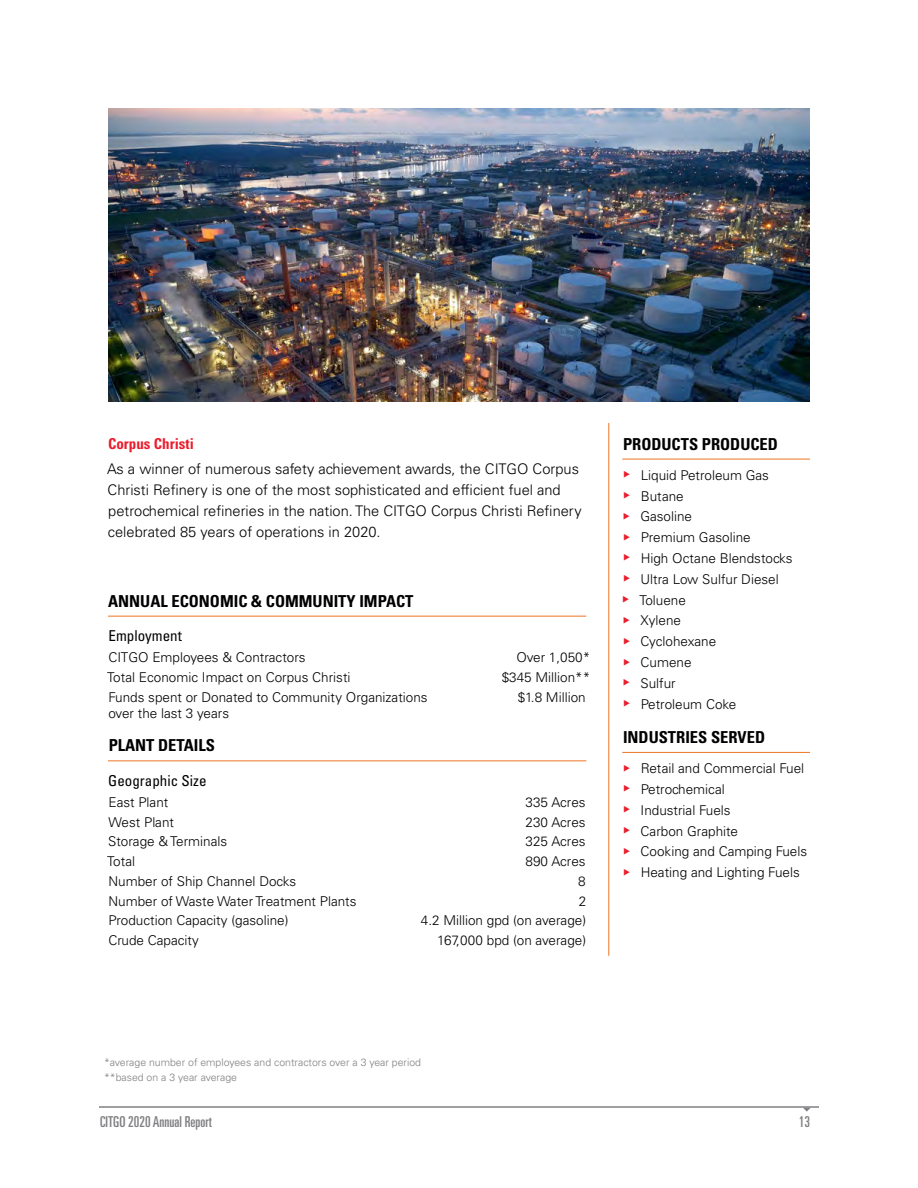
<style>
.page{position:relative;width:918px;height:1188px;background:#fff}
.page>*{position:absolute;margin:0;border:0;box-sizing:border-box;transform-origin:0 0}
.t1{font:700 condensed 16.5px "Univers LT Std";color:#000}
.t2{font:condensed 15px "Univers LT Std";color:#000}
.t3{font:ultra-condensed 15px "Univers LT Std";color:#807f83}
.t4{font:700 condensed 15px "Univers LT Std";color:#eb1d2d}
.t5{font:300 14.7px/21px "Univers LT Std";color:#000}
.t6{font:300 13.5px/20.9px "Univers LT Std";color:#000}
.t7{font:300 10.5px/15px "Univers LT Std";color:#807f83}
</style>
<div class="page">
<img style="left:108px;top:108px;width:702px;height:294px">
<hr style="left:108px;top:616px;width:478px;height:1px;background:#ed7624">
<hr style="left:108px;top:760px;width:478px;height:1px;background:#ed7624">
<hr style="left:622px;top:459px;width:188px;height:1px;background:#ed7624">
<hr style="left:622px;top:752px;width:188px;height:1px;background:#ed7624">
<hr style="left:608px;top:423px;width:1px;height:533px;background:#ed7624">
<hr style="left:99px;top:1106px;width:720px;height:2px;background:#807f83">
<svg style="left:803px;top:1108px;width:8px;height:4px"></svg>
<p class="t4" style="left:108px;top:434px;width:87px">Corpus Christi</p>
<p class="t5" style="left:107px;top:458px;width:476px">As a winner of numerous safety achievement awards, the CITGO Corpus Christi Refinery is one of the most sophisticated and efficient fuel and petrochemical refineries in the nation. The CITGO Corpus Christi Refinery celebrated 85 years of operations in 2020.</p>
<p class="t1" style="left:108px;top:591px;width:307px">ANNUAL ECONOMIC &amp; COMMUNITY IMPACT</p>
<p class="t2" style="left:109px;top:626px;width:75px">Employment</p>
<p class="t6" style="left:108px;top:647px;width:199px">CITGO Employees &amp; Contractors</p>
<p class="t6" style="left:516px;top:647px;width:75px">Over 1,050*</p>
<p class="t6" style="left:107px;top:667px;width:245px">Total Economic Impact on Corpus Christi</p>
<p class="t6" style="left:502px;top:667px;width:90px">$345 Million**</p>
<p class="t6" style="left:109px;top:687px;width:321px">Funds spent or Donated to Community Organizations</p>
<p class="t6" style="left:518px;top:687px;width:69px">$1.8 Million</p>
<p class="t6" style="left:108px;top:703px;width:122px">over the last 3 years</p>
<p class="t1" style="left:109px;top:735px;width:108px">PLANT DETAILS</p>
<p class="t2" style="left:108px;top:771px;width:100px">Geographic Size</p>
<p class="t6" style="left:108px;top:792px;width:61px">East Plant</p>
<p class="t6" style="left:526px;top:792px;width:62px">335 Acres</p>
<p class="t6" style="left:109px;top:812px;width:67px">West Plant</p>
<p class="t6" style="left:526px;top:812px;width:62px">230 Acres</p>
<p class="t6" style="left:108px;top:831px;width:121px">Storage &amp; Terminals</p>
<p class="t6" style="left:526px;top:831px;width:62px">325 Acres</p>
<p class="t6" style="left:107px;top:851px;width:29px">Total</p>
<p class="t6" style="left:526px;top:851px;width:62px">890 Acres</p>
<p class="t6" style="left:109px;top:871px;width:189px">Number of Ship Channel Docks</p>
<p class="t6" style="left:578px;top:871px;width:9px">8</p>
<p class="t6" style="left:109px;top:890px;width:250px">Number of Waste Water Treatment Plants</p>
<p class="t6" style="left:579px;top:890px;width:9px">2</p>
<p class="t6" style="left:108px;top:910px;width:182px">Production Capacity (gasoline)</p>
<p class="t6" style="left:421px;top:910px;width:167px">4.2 Million gpd (on average)</p>
<p class="t6" style="left:108px;top:930px;width:92px">Crude Capacity</p>
<p class="t6" style="left:437px;top:930px;width:150px">167,000 bpd (on average)</p>
<p class="t1" style="left:623px;top:434px;width:156px">PRODUCTS PRODUCED</p>
<p class="t6" style="left:639px;top:465px;width:155px">Liquid Petroleum Gas<br>Butane<br>Gasoline<br>Premium Gasoline<br>High Octane Blendstocks<br>Ultra Low Sulfur Diesel<br>Toluene<br>Xylene<br>Cyclohexane<br>Cumene<br>Sulfur<br>Petroleum Coke</p>
<p class="t1" style="left:623px;top:727px;width:144px">INDUSTRIES SERVED</p>
<p class="t6" style="left:641px;top:758px;width:168px">Retail and Commercial Fuel<br>Petrochemical<br>Industrial Fuels<br>Carbon Graphite<br>Cooking and Camping Fuels<br>Heating and Lighting Fuels</p>
<p class="t7" style="left:104px;top:1055px;width:319px">*average number of employees and contractors over a 3 year period **based on a 3 year average</p>
<p class="t3" style="left:100px;top:1113px;width:113px">CITGO 2020 Annual Report</p>
<p class="t3" style="left:799px;top:1113px;width:13px">13</p>
</div>
